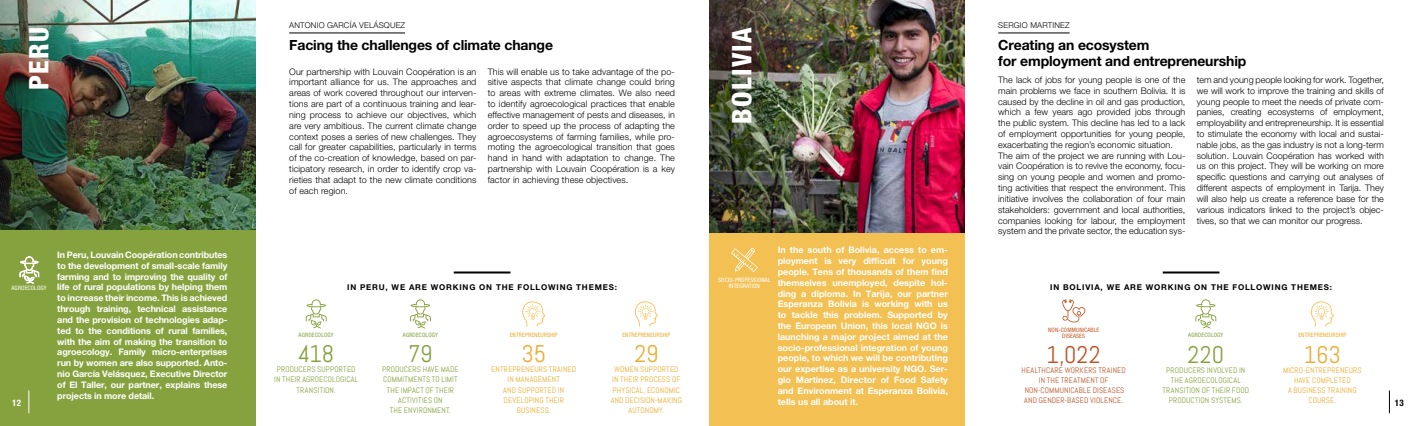
<style>
.page{position:relative;width:1418px;height:426px;background:#fff}
.page>*{position:absolute;margin:0;border:0;box-sizing:border-box;transform-origin:0 0}
.t1{font:800 condensed 27px "Helvetica Neue LT Pro";letter-spacing:.05em;color:#fff}
.t2{font:24px "Abel";color:#86a23f}
.t3{font:24px "Abel";letter-spacing:-.005em;color:#eaad32}
.t4{font:24px "Abel";color:#bd5427}
.t5{font:700 14px/16px "Helvetica Neue LT Pro";letter-spacing:-.01em;color:#000}
.t6{font:300 9px/10.8px "Helvetica Neue LT Pro";color:#000;text-align:justify}
.t7{font:700 9px/10.8px "Helvetica Neue LT Pro";letter-spacing:-.005em;color:#fff;text-align:justify}
.t8{font:700 condensed 9px "Helvetica Neue LT Pro";color:#fff}
.t9{font:700 condensed 9px "Helvetica Neue LT Pro";color:#000}
.t10{font:8px/10px "Abel";letter-spacing:.015em;color:#86a23f;text-align:center}
.t11{font:8px/10px "Abel";letter-spacing:.02em;color:#eaad32;text-align:center}
.t12{font:8px/10px "Abel";letter-spacing:.02em;color:#bd5427;text-align:center}
.t13{font:700 8px "Helvetica Neue LT Pro";letter-spacing:.1em;color:#000}
.t14{font:300 8px "Helvetica Neue LT Pro";letter-spacing:.02em;color:#000}
.t15{font:condensed 6px "Helvetica Neue LT Pro";letter-spacing:.02em;color:#eaad32}
.t16{font:condensed 6px/6px "Helvetica Neue LT Pro";letter-spacing:.02em;color:#fff;text-align:center}
.t17{font:condensed 6px "Helvetica Neue LT Pro";letter-spacing:.02em;color:#85a23f}
.t18{font:condensed 6px/6px "Helvetica Neue LT Pro";letter-spacing:.02em;color:#c45926;text-align:center}
</style>
<div class="page">
<div style="left:0;top:0;width:255px;height:425px;background:#86a23f"></div>
<img style="left:128px;top:0;width:127px;height:229px">
<img style="left:0;top:0;width:128px;height:229px">
<hr style="left:289px;top:33px;width:116px;height:1px;background:#000">
<div style="left:709px;top:0;width:255px;height:425px;background:#f3c054"></div>
<img style="left:794px;top:0;width:170px;height:232px">
<svg style="left:19px;top:256px;width:20px;height:28px"></svg>
<svg style="left:28px;top:390px;width:1px;height:22px"></svg>
<svg style="left:1388px;top:391px;width:1px;height:21px"></svg>
<hr style="left:998px;top:33px;width:71px;height:1px;background:#000">
<img style="left:709px;top:0;width:85px;height:232px">
<hr style="left:1162px;top:271px;width:57px;height:2px;background:#000">
<svg style="left:731px;top:248px;width:26px;height:24px"></svg>
<hr style="left:454px;top:271px;width:56px;height:2px;background:#000">
<svg style="left:306px;top:299px;width:21px;height:29px"></svg>
<svg style="left:522px;top:301px;width:23px;height:25px"></svg>
<svg style="left:410px;top:299px;width:21px;height:29px"></svg>
<svg style="left:635px;top:301px;width:23px;height:25px"></svg>
<svg style="left:1310px;top:301px;width:23px;height:25px"></svg>
<svg style="left:1195px;top:299px;width:21px;height:29px"></svg>
<svg style="left:1062px;top:299px;width:23px;height:23px"></svg>
<h1 class="t1" style="left:22px;top:90px;width:65px;rotate:-90deg">PERU</h1>
<p class="t14" style="left:289px;top:21px;width:117px">ANTONIO GARCÍA VELÁSQUEZ</p>
<h3 class="t5" style="left:289px;top:37px;width:265px">Facing the challenges of climate change</h3>
<p class="t6" style="left:289px;top:66px;width:189px">Our partnership with Louvain Coopération is an important alliance for us. The approaches and areas of work covered throughout our interven&shy;tions are part of a continuous training and lear&shy;ning process to achieve our objectives, which are very ambitious. The current climate change context poses a series of new challenges. They call for greater capabilities, particularly in terms of the co-creation of knowledge, based on par&shy;ticipatory research, in order to identify crop va&shy;rieties that adapt to the new climate conditions of each region.</p>
<p class="t6" style="left:488px;top:66px;width:189px">This will enable us to take advantage of the po&shy;sitive aspects that climate change could bring to areas with extreme climates. We also need to identify agroecological practices that enable effective management of pests and diseases, in order to speed up the process of adapting the agroecosystems of farming families, while pro&shy;moting the agroecological transition that goes hand in hand with adaptation to change. The partnership with Louvain Coopération is a key factor in achieving these objectives.</p>
<h1 class="t1" style="left:725px;top:124px;width:98px;rotate:-90deg">BOLIVIA</h1>
<p class="t14" style="left:998px;top:21px;width:73px">SERGIO MARTINEZ</p>
<h3 class="t5" style="left:998px;top:37px;width:249px">Creating an ecosystem<br>for employment and entrepreneurship</h3>
<p class="t6" style="left:998px;top:74px;width:189px;text-align:left">The lack of jobs for young people is one of the main problems we face in southern Bolivia. It is caused by the decline in oil and gas production, which a few years ago provided jobs through the public system. This decline has led to a lack of employment opportunities for young people, exacerbating the region’s economic situation.<br>The aim of the project we are running with Lou&shy;vain Coopération is to revive the economy, focu&shy;sing on young people and women and promo&shy;ting activities that respect the environment. This initiative involves the collaboration of four main stakeholders: government and local authorities, companies looking for labour, the employment system and the private sector, the education sys-</p>
<p class="t6" style="left:1196px;top:74px;width:189px">tem and young people looking for work. Together, we will work to improve the training and skills of young people to meet the needs of private com&shy;panies, creating ecosystems of employment, employability and entrepreneurship. It is essential to stimulate the economy with local and sustai&shy;nable jobs, as the gas industry is not a long-term solution. Louvain Coopération has worked with us on this project. They will be working on more specific questions and carrying out analyses of different aspects of employment in Tarija. They will also help us create a reference base for the various indicators linked to the project’s objec&shy;tives, so that we can monitor our progress.</p>
<p class="t7" style="left:777px;top:244px;width:172px">In the south of Bolivia, access to em&shy;ployment is very difficult for young people. Tens of thousands of them find themselves unemployed, despite hol&shy;ding a diploma. In Tarija, our partner Esperanza Bolivia is working with us to tackle this problem. Supported by the European Union, this local NGO is launching a major project aimed at the socio-professional integration of young people, to which we will be contributing our expertise as a university NGO. Ser&shy;gio Martinez, Director of Food Safety and Environment at Esperanza Bolivia, tells us all about it.</p>
<p class="t7" style="left:57px;top:249px;width:172px">In Peru, Louvain Coopération contributes to the development of small-scale family farming and to improving the quality of life of rural populations by helping them to increase their income. This is achieved through training, technical assistance and the provision of technologies adap&shy;ted to the conditions of rural families, with the aim of making the transition to agroecology. Family micro-enterprises run by women are also supported. Anto&shy;nio García Velásquez, Executive Director of El Taller, our partner, explains these projects in more detail.</p>
<p class="t16" style="left:718px;top:276px;width:54px">SOCIO-PROFESSIONAL<br>INTEGRATION</p>
<p class="t13" style="left:347px;top:281px;width:271px">IN PERU, WE ARE WORKING ON THE FOLLOWING THEMES:</p>
<p class="t13" style="left:1050px;top:281px;width:283px">IN BOLIVIA, WE ARE WORKING ON THE FOLLOWING THEMES:</p>
<p class="t16" style="left:12px;top:285px;width:37px">AGROECOLOGY</p>
<p class="t18" style="left:1048px;top:326px;width:53px">NON-COMMUNICABLE<br>DISEASES</p>
<p class="t17" style="left:1188px;top:331px;width:37px">AGROECOLOGY</p>
<p class="t15" style="left:509px;top:330px;width:50px">ENTREPRENEURSHIP</p>
<p class="t15" style="left:1298px;top:331px;width:50px">ENTREPRENEURSHIP</p>
<p class="t17" style="left:299px;top:330px;width:37px">AGROECOLOGY</p>
<p class="t17" style="left:403px;top:330px;width:37px">AGROECOLOGY</p>
<p class="t15" style="left:622px;top:330px;width:50px">ENTREPRENEURSHIP</p>
<h2 class="t2" style="left:298px;top:338px;width:38px">418</h2>
<p class="t10" style="left:274px;top:364px;width:85px">PRODUCERS SUPPORTED<br>IN THEIR AGROECOLOGICAL<br>TRANSITION.</p>
<h2 class="t2" style="left:408px;top:338px;width:26px">79</h2>
<p class="t10" style="left:382px;top:364px;width:78px">PRODUCERS HAVE MADE<br>COMMITMENTS TO LIMIT<br>THE IMPACT OF THEIR<br>ACTIVITIES ON<br>THE ENVIRONMENT.</p>
<h2 class="t3" style="left:521px;top:338px;width:26px">35</h2>
<p class="t11" style="left:491px;top:364px;width:86px">ENTREPRENEURS TRAINED<br>IN MANAGEMENT<br>AND SUPPORTED IN<br>DEVELOPING THEIR<br>BUSINESS.</p>
<h2 class="t3" style="left:634px;top:338px;width:26px">29</h2>
<p class="t11" style="left:610px;top:364px;width:73px">WOMEN SUPPORTED<br>IN THEIR PROCESS OF<br>PHYSICAL, ECONOMIC<br>AND DECISION-MAKING<br>AUTONOMY.</p>
<h2 class="t4" style="left:1046px;top:339px;width:56px">1,022</h2>
<p class="t12" style="left:1021px;top:365px;width:106px">HEALTHCARE WORKERS TRAINED<br>IN THE TREATMENT OF<br>NON-COMMUNICABLE DISEASES<br>AND GENDER-BASED VIOLENCE.</p>
<h2 class="t2" style="left:1187px;top:339px;width:38px">220</h2>
<p class="t10" style="left:1162px;top:365px;width:88px">PRODUCERS INVOLVED IN<br>THE AGROECOLOGICAL<br>TRANSITION OF THEIR FOOD<br>PRODUCTION SYSTEMS.</p>
<h2 class="t3" style="left:1303px;top:339px;width:38px">163</h2>
<p class="t11" style="left:1283px;top:365px;width:80px">MICRO-ENTREPRENEURS<br>HAVE COMPLETED<br>A BUSINESS TRAINING<br>COURSE.</p>
<p class="t8" style="left:12px;top:396px;width:11px">12</p>
<p class="t9" style="left:1394px;top:396px;width:11px">13</p>
</div>
